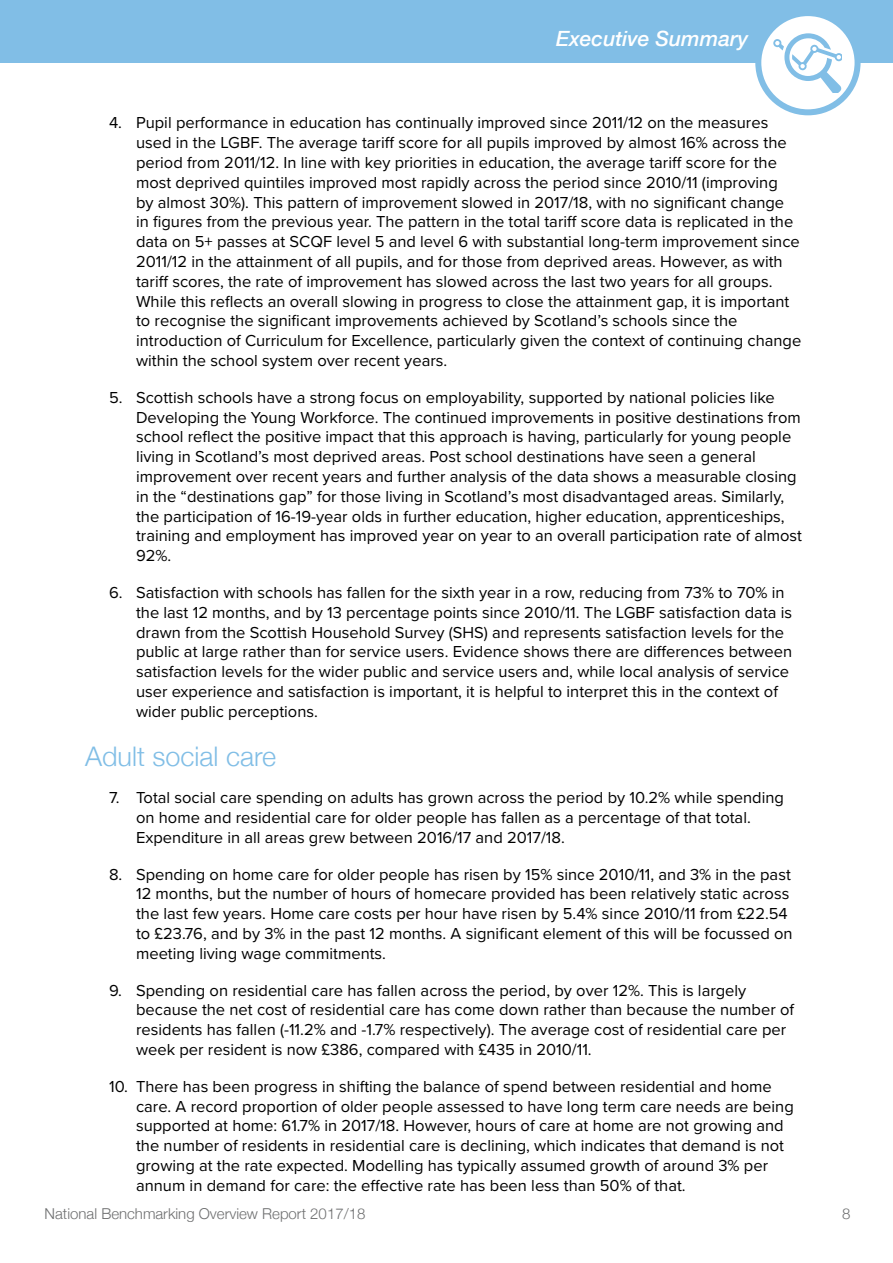
<style>
.page{position:relative;width:893px;height:1263px;background:#fff}
.page>*{position:absolute;margin:0;border:0;box-sizing:border-box;transform-origin:0 0}
.t1{font:300 27px "Helvetica Neue";color:#81bee6}
.t2{font:italic 500 21px "Helvetica Neue";color:#fff}
.t3{font:16.5px/19.8px "Proxima Nova";color:#000}
.t4{font:300 15px "Helvetica Neue";color:#6e6f70}
</style>
<div class="page">
<div style="left:0;top:0;width:893px;height:63px;background:#81bee6"></div>
<svg style="left:758px;top:13px;width:99px;height:99px;fill:#fff"></svg>
<div style="left:755px;top:10px;width:105px;height:105px;border:6px solid #81bee6;border-radius:50%"></div>
<svg style="left:774px;top:33px;width:68px;height:59px"></svg>
<p class="t2" style="left:556px;top:21px;width:194px">Executive Summary</p>
<p class="t3" style="left:136px;top:112px;width:667px;text-indent:-27px">4. Pupil performance in education has continually improved since 2011/12 on the measures used in the LGBF. The average tariff score for all pupils improved by almost 16% across the period from 2011/12. In line with key priorities in education, the average tariff score for the most deprived quintiles improved most rapidly across the period since 2010/11 (improving<br>by almost 30%). This pattern of improvement slowed in 2017/18, with no significant change<br>in figures from the previous year. The pattern in the total tariff score data is replicated in the data on 5+ passes at SCQF level 5 and level 6 with substantial long-term improvement since 2011/12 in the attainment of all pupils, and for those from deprived areas. However, as with tariff scores, the rate of improvement has slowed across the last two years for all groups.<br>While this reflects an overall slowing in progress to close the attainment gap, it is important to recognise the significant improvements achieved by Scotland’s schools since the introduction of Curriculum for Excellence, particularly given the context of continuing change within the school system over recent years.</p>
<p class="t3" style="left:136px;top:387px;width:667px;text-indent:-27px">5. Scottish schools have a strong focus on employability, supported by national policies like Developing the Young Workforce. The continued improvements in positive destinations from school reflect the positive impact that this approach is having, particularly for young people living in Scotland’s most deprived areas. Post school destinations have seen a general improvement over recent years and further analysis of the data shows a measurable closing in the “destinations gap” for those living in Scotland’s most disadvantaged areas. Similarly, the participation of 16-19-year olds in further education, higher education, apprenticeships, training and employment has improved year on year to an overall participation rate of almost 92%.</p>
<p class="t3" style="left:136px;top:582px;width:658px;text-indent:-27px">6. Satisfaction with schools has fallen for the sixth year in a row, reducing from 73% to 70% in the last 12 months, and by 13 percentage points since 2010/11. The LGBF satisfaction data is drawn from the Scottish Household Survey (SHS) and represents satisfaction levels for the public at large rather than for service users. Evidence shows there are differences between satisfaction levels for the wider public and service users and, while local analysis of service user experience and satisfaction is important, it is helpful to interpret this in the context of wider public perceptions.</p>
<p class="t1" style="left:85px;top:735px;width:193px">Adult social care</p>
<p class="t3" style="left:136px;top:787px;width:649px;text-indent:-27px">7. Total social care spending on adults has grown across the period by 10.2% while spending on home and residential care for older people has fallen as a percentage of that total.<br>Expenditure in all areas grew between 2016/17 and 2017/18.</p>
<p class="t3" style="left:136px;top:863px;width:658px;text-indent:-27px">8. Spending on home care for older people has risen by 15% since 2010/11, and 3% in the past 12 months, but the number of hours of homecare provided has been relatively static across the last few years. Home care costs per hour have risen by 5.4% since 2010/11 from £22.54 to £23.76, and by 3% in the past 12 months. A significant element of this will be focussed on meeting living wage commitments.</p>
<p class="t3" style="left:136px;top:979px;width:660px;text-indent:-27px">9. Spending on residential care has fallen across the period, by over 12%. This is largely because the net cost of residential care has come down rather than because the number of residents has fallen (-11.2% and -1.7% respectively). The average cost of residential care per week per resident is now £386, compared with £435 in 2010/11.</p>
<p class="t3" style="left:136px;top:1076px;width:659px;text-indent:-27px">10. There has been progress in shifting the balance of spend between residential and home care. A record proportion of older people assessed to have long term care needs are being supported at home: 61.7% in 2017/18. However, hours of care at home are not growing and the number of residents in residential care is declining, which indicates that demand is not growing at the rate expected. Modelling has typically assumed growth of around 3% per annum in demand for care: the effective rate has been less than 50% of that.</p>
<p class="t4" style="left:45px;top:1201px;width:322px">National Benchmarking Overview Report 2017/18</p>
<p class="t4" style="left:842px;top:1201px;width:10px">8</p>
</div>
